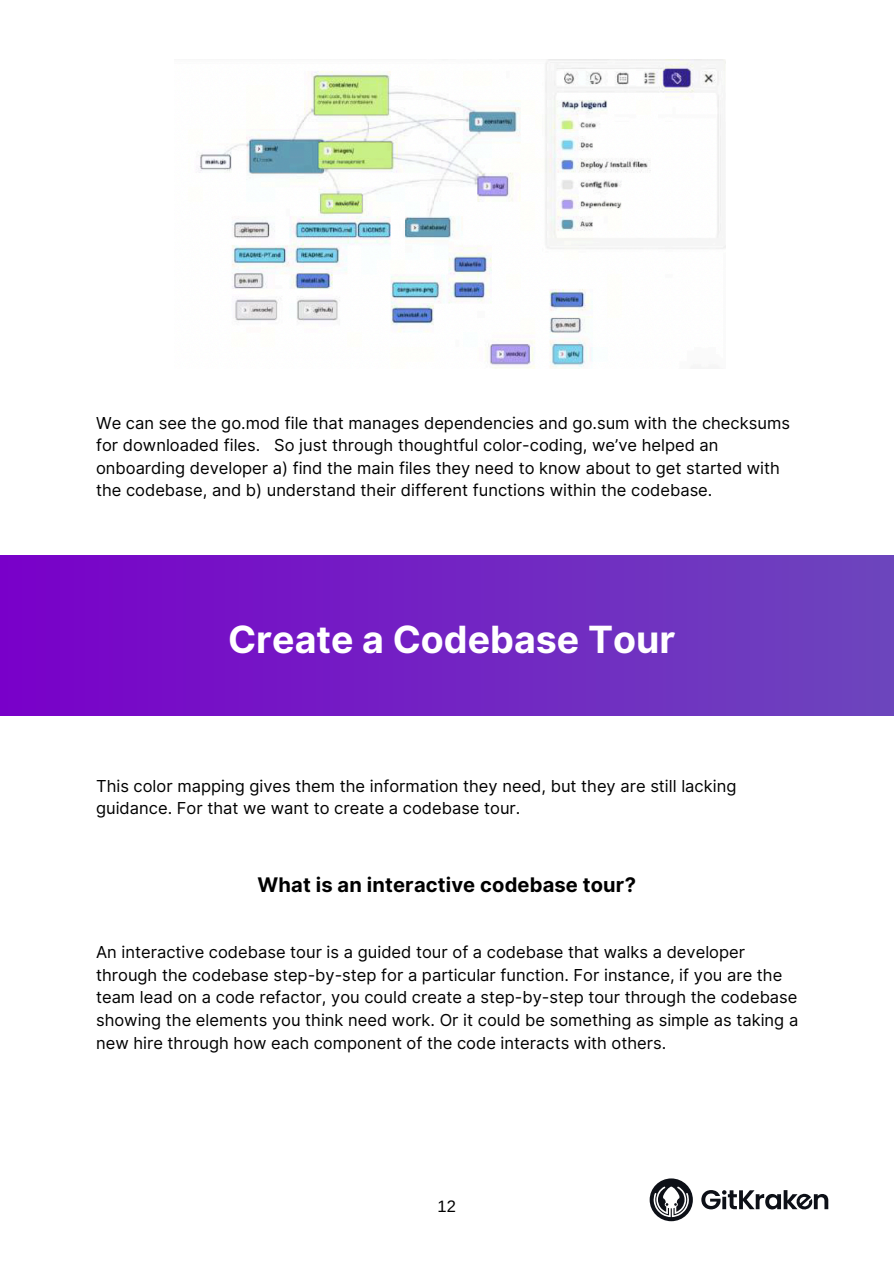
<style>
.page{position:relative;width:894px;height:1264px;background:#fff}
.page>*{position:absolute;margin:0;border:0;box-sizing:border-box;transform-origin:0 0}
.t1{font:700 37.5px "Inter";color:#fff}
.t2{font:700 20.1px "Inter";letter-spacing:.005em;color:#000}
.t3{font:16.5px/22.5px "Inter";color:#000}
.t4{font:16.5px "Arimo";color:#000}
</style>
<div class="page">
<div style="left:0;top:555px;width:893px;height:160px;background:linear-gradient(to right,#7900c9,#6c46bd)"></div>
<svg style="left:649px;top:1178px;width:43px;height:43px"></svg>
<svg style="left:701px;top:1190px;width:127px;height:20px"></svg>
<img style="left:198px;top:60px;width:527px;height:308px">
<h2 class="t3" style="left:96px;top:411px;width:695px">We can see the go.mod file that manages dependencies and go.sum with the checksums for downloaded files. So just through thoughtful color-coding, we’ve helped an onboarding developer a) find the main files they need to know about to get started with the codebase, and b) understand their different functions within the codebase.</h2>
<p class="t1" style="left:228px;top:617px;width:449px">Create a Codebase Tour</p>
<h1 class="t3" style="left:96px;top:774px;width:641px">This color mapping gives them the information they need, but they are still lacking guidance. For that we want to create a codebase tour.</h1>
<p class="t2" style="left:257px;top:872px;width:380px">What is an interactive codebase tour?</p>
<p class="t3" style="left:96px;top:941px;width:703px">An interactive codebase tour is a guided tour of a codebase that walks a developer through the codebase step-by-step for a particular function. For instance, if you are the team lead on a code refactor, you could create a step-by-step tour through the codebase showing the elements you think need work. Or it could be something as simple as taking a new hire through how each component of the code interacts with others.</p>
<p class="t4" style="left:437px;top:1196px;width:20px">12</p>
</div>
